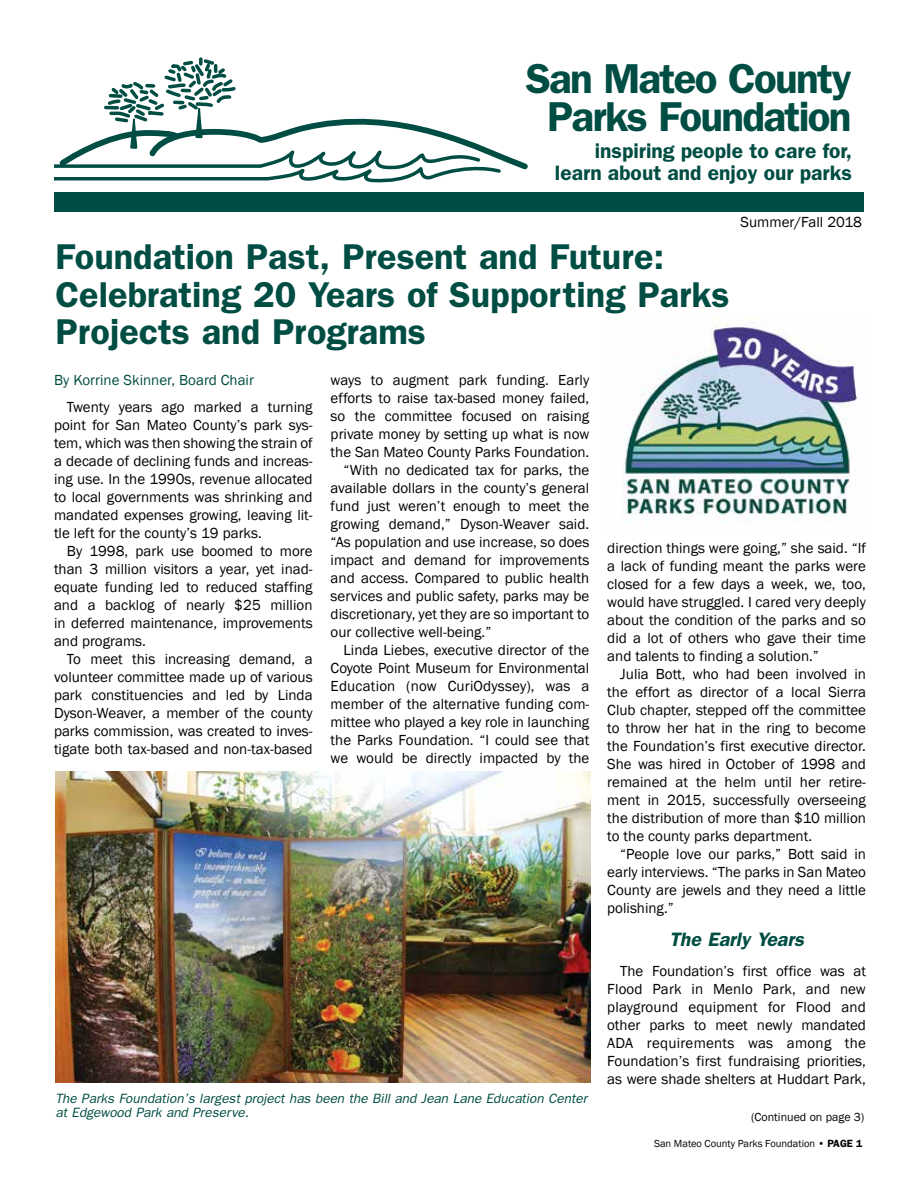
<style>
.page{position:relative;width:918px;height:1188px;background:#fff}
.page>*{position:absolute;margin:0;border:0;box-sizing:border-box;transform-origin:0 0}
.t1{font:600 42px/37.5px "Franklin Gothic";letter-spacing:-.04em;color:#004d43;text-align:center}
.t2{font:600 36px/37.5px "Franklin Gothic";color:#004d43}
.t3{font:600 21px/22.5px "Franklin Gothic";color:#004d43;text-align:right}
.t4{font:italic 600 19.5px "Franklin Gothic";color:#004d43}
.t5{font:15px/18px "Franklin Gothic";color:#000;text-align:justify}
.t6{font:15px "Franklin Gothic";color:#004d43}
.t7{font:italic 13.5px/14.2px "Franklin Gothic";color:#004d43}
.t8{font:12px "Franklin Gothic";color:#000}
.t9{font:10.5px "Franklin Gothic";color:#000}
.s1{font-weight:600}
</style>
<div class="page">
<svg style="left:54px;top:57px;width:474px;height:125px"></svg>
<div style="left:54px;top:192px;width:810px;height:20px;background:#004d43"></div>
<img style="left:56px;top:771px;width:535px;height:312px">
<img style="left:622px;top:323px;width:235px;height:200px">
<h1 class="t1" style="left:526px;top:59px;width:327px">San Mateo County<br>Parks Foundation</h1>
<h3 class="t3" style="left:555px;top:138px;width:299px">inspiring people to care for, learn about and enjoy our parks</h3>
<h2 class="t2" style="left:56px;top:237px;width:676px">Foundation Past, Present and Future:<br>Celebrating 20 Years of Supporting Parks<br>Projects and Programs</h2>
<p class="t5" style="left:741px;top:214px;width:123px">Summer/Fall 2018</p>
<p class="t6" style="left:54px;top:371px;width:202px">By Korrine Skinner, Board Chair</p>
<p class="t5" style="left:54px;top:399px;width:260px;text-indent:13px">Twenty years ago marked a turning point for San Mateo County’s park sys&shy;tem, which was then showing the strain of a decade of declining funds and increas&shy;ing use. In the 1990s, revenue allocated to local governments was shrinking and mandated expenses growing, leaving lit&shy;tle left for the county’s 19 parks.</p>
<p class="t5" style="left:54px;top:543px;width:260px;text-indent:13px">By 1998, park use boomed to more than 3 million visitors a year, yet inad&shy;equate funding led to reduced staffing and a backlog of nearly $25 million in deferred maintenance, improvements and programs.</p>
<p class="t5" style="left:54px;top:651px;width:260px;text-indent:13px">To meet this increasing demand, a volunteer committee made up of various park constituencies and led by Linda Dyson-Weaver, a member of the county parks commission, was created to inves&shy;tigate both tax-based and non-tax-based</p>
<p class="t5" style="left:331px;top:372px;width:260px">ways to augment park funding. Early</p>
<p class="t5" style="left:331px;top:390px;width:260px">efforts to raise tax-based money failed,</p>
<p class="t5" style="left:331px;top:408px;width:260px">so the committee focused on raising</p>
<p class="t5" style="left:331px;top:426px;width:260px">private money by setting up what is now</p>
<p class="t5" style="left:331px;top:444px;width:260px">the San Mateo County Parks Foundation.</p>
<p class="t5" style="left:344px;top:462px;width:247px">“With no dedicated tax for parks, the</p>
<p class="t5" style="left:331px;top:480px;width:260px">available dollars in the county’s general</p>
<p class="t5" style="left:331px;top:498px;width:260px">fund just weren’t enough to meet the</p>
<p class="t5" style="left:331px;top:516px;width:260px">growing demand,” Dyson-Weaver said.</p>
<p class="t5" style="left:331px;top:534px;width:260px">“As population and use increase, so does</p>
<p class="t5" style="left:331px;top:552px;width:260px">impact and demand for improvements</p>
<p class="t5" style="left:331px;top:570px;width:260px">and access. Compared to public health</p>
<p class="t5" style="left:331px;top:588px;width:260px">services and public safety, parks may be</p>
<p class="t5" style="left:331px;top:606px;width:260px">discretionary, yet they are so important to</p>
<p class="t5" style="left:331px;top:624px;width:162px">our collective well-being.”</p>
<p class="t5" style="left:344px;top:642px;width:247px">Linda Liebes, executive director of the</p>
<p class="t5" style="left:331px;top:660px;width:260px">Coyote Point Museum for Environmental</p>
<p class="t5" style="left:331px;top:678px;width:260px">Education (now CuriOdyssey), was a</p>
<p class="t5" style="left:331px;top:696px;width:260px">member of the alternative funding com-</p>
<p class="t5" style="left:331px;top:714px;width:260px">mittee who played a key role in launching</p>
<p class="t5" style="left:331px;top:732px;width:260px">the Parks Foundation. “I could see that</p>
<p class="t5" style="left:331px;top:750px;width:260px">we would be directly impacted by the</p>
<p class="t7" style="left:56px;top:1091px;width:533px">The Parks Foundation’s largest project has been the Bill and Jean Lane Education Center at Edgewood Park and Preserve.</p>
<p class="t5" style="left:607px;top:539px;width:260px">direction things were going,” she said. “If a lack of funding meant the parks were closed for a few days a week, we, too, would have struggled. I cared very deeply about the condition of the parks and so did a lot of others who gave their time and talents to finding a solution.”</p>
<p class="t5" style="left:607px;top:665px;width:260px;text-indent:13px">Julia Bott, who had been involved in the effort as director of a local Sierra Club chapter, stepped off the committee to throw her hat in the ring to become the Foundation’s first executive director.<br>She was hired in October of 1998 and remained at the helm until her retire&shy;ment in 2015, successfully overseeing the distribution of more than $10 million to the county parks department.</p>
<p class="t5" style="left:607px;top:845px;width:260px;text-indent:13px">“People love our parks,” Bott said in early interviews. “The parks in San Mateo County are jewels and they need a little polishing.”</p>
<h3 class="t4" style="left:669px;top:928px;width:136px">The Early Years</h3>
<p class="t5" style="left:607px;top:962px;width:260px;text-indent:13px">The Foundation’s first office was at Flood Park in Menlo Park, and new playground equipment for Flood and other parks to meet newly mandated ADA requirements was among the Foundation’s first fundraising priorities, as were shade shelters at Huddart Park,</p>
<p class="t8" style="left:751px;top:1109px;width:115px">(Continued on page 3)</p>
<p class="t9" style="left:654px;top:1137px;width:210px">San Mateo County Parks Foundation • <span class="s1">PAGE 1</span></p>
</div>
